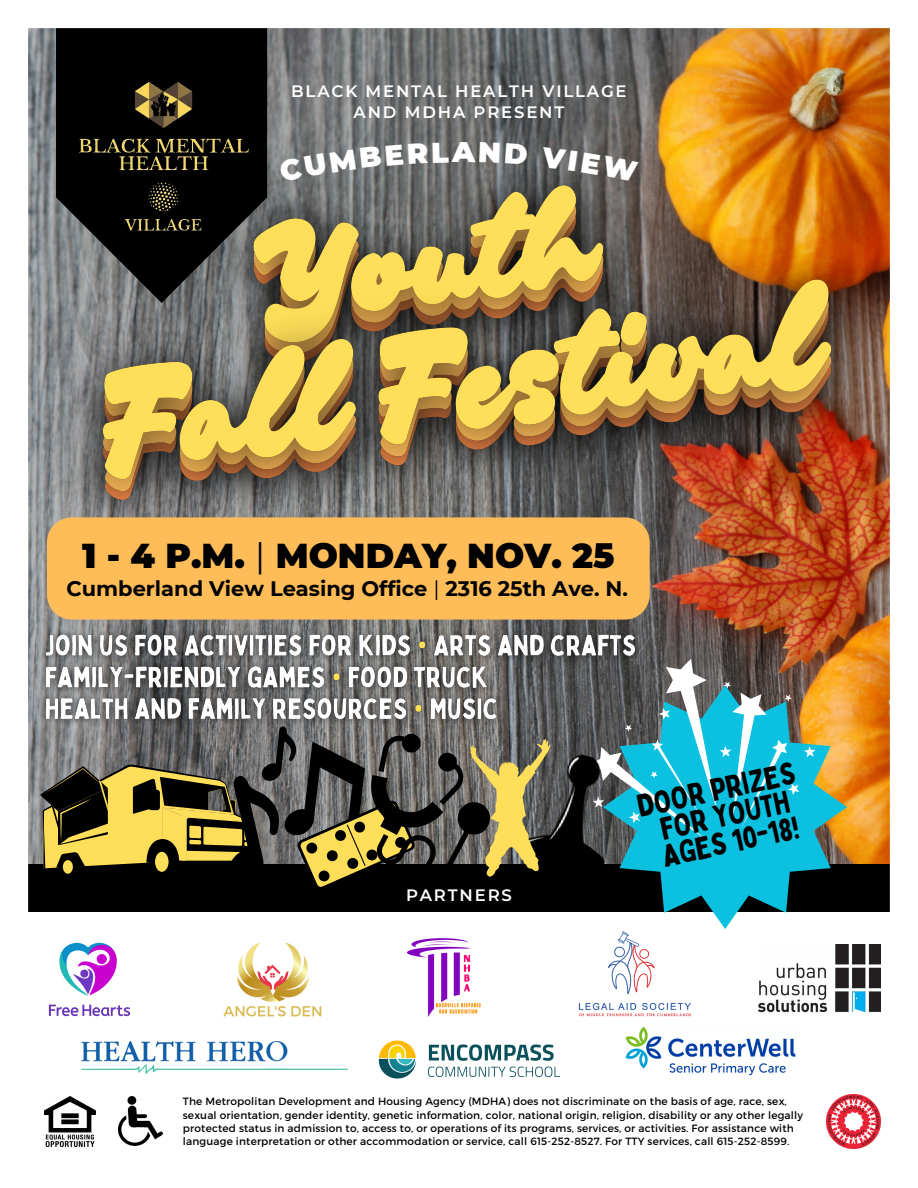
<style>
.page{position:relative;width:918px;height:1188px;background:#fff}
.page>*{position:absolute;margin:0;border:0;box-sizing:border-box;transform-origin:0 0}
.t1{font:900 34.5px "Montserrat";color:#000}
.t2{font:30.9px/26.8px "Bobby Jones";color:#000;text-align:center}
.t3{font:900 28.5px "Montserrat";color:#fff}
.t4{font:700 21px "Montserrat";color:#000}
.t5{font:600 16.5px/21.3px "Montserrat";letter-spacing:.11em;color:#fff;text-align:center}
.t6{font:10.5px/13px "Montserrat";letter-spacing:.015em;color:#000}
.s1{font-weight:400}
</style>
<div class="page">
<img style="left:28px;top:28px;width:862px;height:1121px">
<svg style="left:279px;top:142px;width:170px;height:40px"></svg>
<svg style="left:479px;top:142px;width:49px;height:23px"></svg>
<svg style="left:541px;top:146px;width:98px;height:36px"></svg>
<p class="t5" style="left:291px;top:81px;width:337px">BLACK MENTAL HEALTH VILLAGE<br>AND MDHA PRESENT</p>
<p class="t3" style="left:452px;top:135px;width:24px">A</p>
<h1 class="t1" style="left:82px;top:534px;width:534px">1 - 4 P.M. <span class="s1">|</span> MONDAY, NOV. 25</h1>
<h3 class="t4" style="left:66px;top:576px;width:563px">Cumberland View Leasing Office <span class="s1">|</span> 2316 25th Ave. N.</h3>
<p class="t5" style="left:406px;top:884px;width:107px">PARTNERS</p>
<p class="t2" style="left:635px;top:792px;width:163px;rotate:-12deg">DOOR PRIZES<br>FOR YOUTH<br>AGES 10-18!</p>
<p class="t6" style="left:183px;top:1095px;width:622px">The Metropolitan Development and Housing Agency (MDHA) does not discriminate on the basis of age, race, sex, sexual orientation, gender identity, genetic information, color, national origin, religion, disability or any other legally protected status in admission to, access to, or operations of its programs, services, or activities. For assistance with language interpretation or other accommodation or service, call 615-252-8527. For TTY services, call 615-252-8599.</p>
</div>
